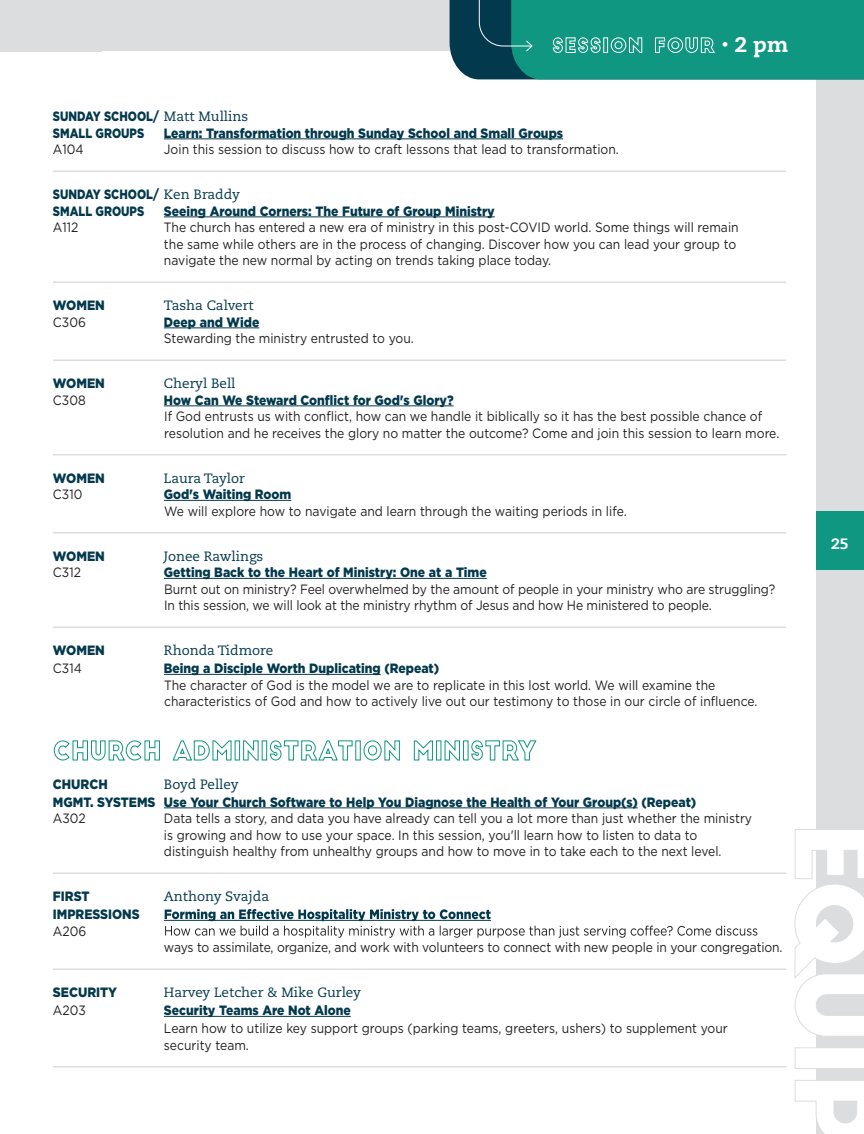
<style>
.page{position:relative;width:864px;height:1134px;background:#fff}
.page>*{position:absolute;margin:0;border:0;box-sizing:border-box;transform-origin:0 0}
.t1{font:800 21px "Caecilia LT Pro 85";color:#fff}
.t2{font:800 15px "Caecilia LT Pro 85";color:#fff}
.t3{font:13.5px/16.5px "Gotham";color:#231f20;scale:.9 1}
.t4{font:900 13.5px/18px "Gotham";color:#03394c;scale:.9 1}
.t5{font:13.5px "Caecilia LT Pro 55 Roman";color:#03394c}
.t6{font:900 13.5px/16.5px "Gotham";color:#03394c;scale:.82 1}
.t7{font:900 13.5px "Gotham";color:#03394c;scale:.91 1}
.s1{font-family:"Caecilia LT Pro 55 Roman";font-weight:400}
.s2{font-size:13.5px}
.s3{font-weight:900;color:#03394c}
.s4{font-weight:400;color:#231f20}
</style>
<div class="page">
<div style="left:8px;top:0;width:856px;height:1134px;background:#dcdddf"></div>
<div style="left:801px;top:512px;width:63px;height:58px;background:#0f9781"></div>
<div style="left:8px;top:51px;width:808px;height:1083px;background:#fff"></div>
<svg style="left:794px;top:829px;width:70px;height:207px"></svg>
<svg style="left:795px;top:1047px;width:69px;height:22px"></svg>
<svg style="left:794px;top:1080px;width:70px;height:54px"></svg>
<svg style="left:450px;top:0;width:414px;height:79px;background:#148c7c"></svg>
<hr style="left:164px;top:139px;width:399px;height:1px;background:#03394c">
<hr style="left:53px;top:171px;width:733px;height:1px;background:#dcdddf">
<hr style="left:164px;top:217px;width:331px;height:1px;background:#03394c">
<hr style="left:53px;top:282px;width:733px;height:1px;background:#dcdddf">
<hr style="left:164px;top:328px;width:95px;height:1px;background:#03394c">
<hr style="left:53px;top:360px;width:733px;height:1px;background:#dcdddf">
<hr style="left:164px;top:406px;width:290px;height:1px;background:#03394c">
<hr style="left:53px;top:454px;width:733px;height:2px;background:#dcdddf">
<hr style="left:164px;top:500px;width:127px;height:1px;background:#03394c">
<hr style="left:53px;top:532px;width:733px;height:2px;background:#dcdddf">
<hr style="left:164px;top:578px;width:323px;height:1px;background:#03394c">
<hr style="left:53px;top:627px;width:733px;height:1px;background:#dcdddf">
<hr style="left:164px;top:674px;width:217px;height:1px;background:#03394c">
<hr style="left:164px;top:808px;width:474px;height:1px;background:#03394c">
<hr style="left:53px;top:873px;width:733px;height:1px;background:#dcdddf">
<hr style="left:164px;top:920px;width:327px;height:1px;background:#03394c">
<hr style="left:53px;top:969px;width:733px;height:1px;background:#dcdddf">
<hr style="left:164px;top:1016px;width:187px;height:1px;background:#03394c">
<hr style="left:53px;top:1066px;width:733px;height:2px;background:#dcdddf">
<svg style="left:54px;top:740px;width:106px;height:21px"></svg>
<svg style="left:172px;top:740px;width:60px;height:21px"></svg>
<div style="left:235px;top:741px;width:5px;height:19px;border:1px solid #0f9781"></div>
<svg style="left:243px;top:740px;width:16px;height:21px"></svg>
<div style="left:262px;top:741px;width:5px;height:19px;border:1px solid #0f9781"></div>
<svg style="left:270px;top:740px;width:83px;height:21px"></svg>
<div style="left:355px;top:741px;width:6px;height:19px;border:1px solid #0f9781"></div>
<svg style="left:363px;top:740px;width:37px;height:21px"></svg>
<svg style="left:414px;top:740px;width:19px;height:21px"></svg>
<div style="left:436px;top:741px;width:5px;height:19px;border:1px solid #0f9781"></div>
<svg style="left:444px;top:740px;width:16px;height:21px"></svg>
<div style="left:463px;top:741px;width:5px;height:19px;border:1px solid #0f9781"></div>
<svg style="left:471px;top:740px;width:66px;height:21px"></svg>
<svg style="left:165px;top:909px;width:592px;height:29px"></svg>
<div style="left:0;top:0;width:102px;height:51px;background:#dcddde"></div>
<p class="t6" style="left:53px;top:108px;width:240px">SUNDAY SCHOOL/ <span class="s1">Matt Mullins<br></span>SMALL GROUPS</p>
<p class="t4" style="left:164px;top:124px;width:445px">Learn: Transformation through Sunday School and Small Groups</p>
<p class="t3" style="left:53px;top:141px;width:36px">A104</p>
<p class="t3" style="left:164px;top:141px;width:507px">Join this session to discuss how to craft lessons that lead to transformation.</p>
<p class="t6" style="left:53px;top:186px;width:229px">SUNDAY SCHOOL/ <span class="s1">Ken Braddy<br></span>SMALL GROUPS</p>
<p class="t4" style="left:164px;top:202px;width:369px">Seeing Around Corners: The Future of Group Ministry</p>
<p class="t1" style="left:722px;top:31px;width:68px"><span class="s2">•</span> 2 pm</p>
<p class="t3" style="left:53px;top:219px;width:30px">A112</p>
<p class="t3" style="left:164px;top:219px;width:640px">The church has entered a new era of ministry in this post-COVID world. Some things will remain the same while others are in the process of changing. Discover how you can lead your group to navigate the new normal by acting on trends taking place today.</p>
<p class="t7" style="left:53px;top:296px;width:59px">WOMEN</p>
<p class="t5" style="left:164px;top:296px;width:91px">Tasha Calvert</p>
<p class="t3" style="left:53px;top:313px;width:38px">C306</p>
<p class="t3" style="left:164px;top:313px;width:279px"><span class="s3">Deep and Wide<br></span>Stewarding the ministry entrusted to you.</p>
<p class="t7" style="left:53px;top:374px;width:59px">WOMEN</p>
<p class="t5" style="left:164px;top:374px;width:73px">Cheryl Bell</p>
<p class="t3" style="left:53px;top:391px;width:38px">C308</p>
<p class="t3" style="left:164px;top:391px;width:685px"><span class="s3">How Can We Steward Conflict for God's Glory?<br></span>If God entrusts us with conflict, how can we handle it biblically so it has the best possible chance of resolution and he receives the glory no matter the outcome? Come and join this session to learn more.</p>
<p class="t7" style="left:53px;top:468px;width:59px">WOMEN</p>
<p class="t5" style="left:164px;top:469px;width:82px">Laura Taylor</p>
<p class="t3" style="left:53px;top:486px;width:34px">C310</p>
<p class="t3" style="left:164px;top:486px;width:516px"><span class="s3">God's Waiting Room<br></span>We will explore how to navigate and learn through the waiting periods in life.</p>
<p class="t7" style="left:53px;top:546px;width:59px">WOMEN</p>
<p class="t5" style="left:164px;top:547px;width:101px">Jonee Rawlings</p>
<p class="t3" style="left:53px;top:564px;width:33px">C312</p>
<p class="t3" style="left:164px;top:564px;width:681px"><span class="s3">Getting Back to the Heart of Ministry: One at a Time<br></span>Burnt out on ministry? Feel overwhelmed by the amount of people in your ministry who are struggling?<br>In this session, we will look at the ministry rhythm of Jesus and how He ministered to people.</p>
<p class="t7" style="left:53px;top:641px;width:59px">WOMEN</p>
<p class="t5" style="left:164px;top:641px;width:111px">Rhonda Tidmore</p>
<p class="t3" style="left:53px;top:660px;width:34px">C314</p>
<p class="t3" style="left:164px;top:660px;width:661px"><span class="s3">Being a Disciple Worth Duplicating (Repeat)<br></span>The character of God is the model we are to replicate in this lost world. We will examine the characteristics of God and how to actively live out our testimony to those in our circle of influence.</p>
<p class="t4" style="left:53px;top:775px;width:716px;text-indent:111px"><span class="s1">Boyd Pelley<br></span>MGMT. SYSTEMS Use Your Church Software to Help You Diagnose the Health of Your Group(s) (Repeat)</p>
<p class="t3" style="left:53px;top:810px;width:38px">A302</p>
<p class="t3" style="left:164px;top:810px;width:655px">Data tells a story, and data you have already can tell you a lot more than just whether the ministry is growing and how to use your space. In this session, you'll learn how to listen to data to distinguish healthy from unhealthy groups and how to move in to take each to the next level.</p>
<p class="t7" style="left:53px;top:887px;width:42px">FIRST</p>
<p class="t5" style="left:164px;top:887px;width:107px">Anthony Svajda</p>
<p class="t4" style="left:53px;top:906px;width:98px;line-height:16.5px">IMPRESSIONS<br><span class="s4">A206</span></p>
<p class="t3" style="left:164px;top:939px;width:689px">ways to assimilate, organize, and work with volunteers to connect with new people in your congregation.</p>
<p class="t7" style="left:53px;top:983px;width:72px">SECURITY</p>
<p class="t5" style="left:164px;top:983px;width:198px">Harvey Letcher &amp; Mike Gurley</p>
<p class="t3" style="left:53px;top:1002px;width:38px">A203</p>
<p class="t3" style="left:164px;top:1001px;width:628px;line-height:18px"><span class="s3">Security Teams Are Not Alone<br></span>Learn how to utilize key support groups (parking teams, greeters, ushers) to supplement your</p>
<p class="t3" style="left:164px;top:1036px;width:96px">security team.</p>
<p class="t7" style="left:53px;top:774px;width:62px">CHURCH</p>
<p class="t2" style="left:831px;top:534px;width:19px">25</p>
</div>
